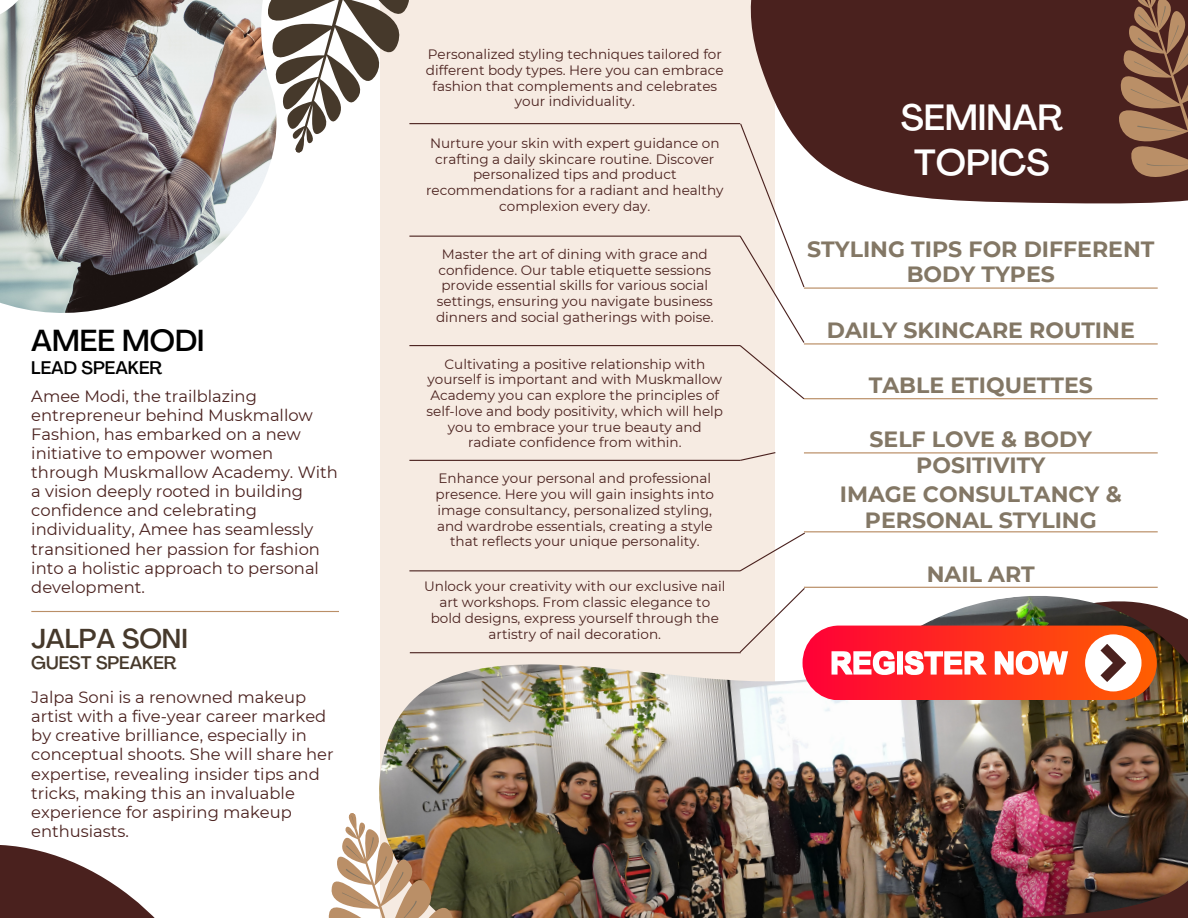
<style>
.page{position:relative;width:1188px;height:918px;background:#fff}
.page>*{position:absolute;margin:0;border:0;box-sizing:border-box;transform-origin:0 0}
.t1{font:500 36px "Agrandir";color:#fff}
.t2{font:500 30px "Agrandir";color:#000}
.t3{font:500 27px "Agrandir";color:#46392b}
.t4{font:700 22.05px/25.2px "Montserrat";color:#837765;text-align:center}
.t5{font:500 18px "Agrandir";color:#46392b}
.t6{font:500 18px "Agrandir";color:#000}
.t7{font:16.35px/19.2px "Montserrat";color:#4a211e}
.t8{font:13.65px/15.8px "Montserrat";color:#4a211e;text-align:center}
</style>
<div class="page">
<div style="left:380px;top:0;width:395px;height:918px;background:#f6ebe2"></div>
<svg style="left:0;top:845px;width:155px;height:73px;fill:#4a211e"></svg>
<img style="left:379px;top:586px;width:809px;height:332px">
<svg style="left:672px;top:0;width:486px;height:400px"></svg>
<hr style="left:31px;top:611px;width:308px;height:1px;background:#ba8f67">
<img style="left:0;top:0;width:273px;height:313px">
<svg style="left:328px;top:812px;width:209px;height:106px"></svg>
<svg style="left:1046px;top:0;width:142px;height:268px"></svg>
<svg style="left:188px;top:0;width:302px;height:154px"></svg>
<svg style="left:218px;top:0;width:222px;height:150px"></svg>
<hr style="left:804px;top:398px;width:354px;height:1px;background:#ba8f67">
<hr style="left:804px;top:452px;width:354px;height:2px;background:#ba8f67">
<hr style="left:804px;top:531px;width:354px;height:1px;background:#ba8f67">
<hr style="left:804px;top:287px;width:354px;height:2px;background:#ba8f67">
<hr style="left:804px;top:343px;width:354px;height:2px;background:#ba8f67">
<hr style="left:804px;top:587px;width:354px;height:1px;background:#ba8f67">
<hr style="left:409px;top:123px;width:331px;height:1px;background:#4a211e">
<hr style="left:409px;top:236px;width:331px;height:1px;background:#4a211e">
<hr style="left:409px;top:345px;width:331px;height:1px;background:#4a211e">
<hr style="left:409px;top:460px;width:331px;height:1px;background:#4a211e">
<hr style="left:409px;top:570px;width:331px;height:1px;background:#4a211e">
<svg style="left:739px;top:123px;width:67px;height:277px"></svg>
<svg style="left:739px;top:452px;width:37px;height:9px"></svg>
<svg style="left:739px;top:532px;width:67px;height:40px"></svg>
<svg style="left:739px;top:587px;width:67px;height:67px"></svg>
<hr style="left:410px;top:652px;width:331px;height:1px;background:#4a211e">
<div style="left:803px;top:626px;width:354px;height:74px;background:linear-gradient(to right,#ff0037,#fe6003);border-radius:37px"></div>
<div style="left:1085px;top:634px;width:57px;height:57px;background:#fff;border-radius:50%"></div>
<svg style="left:1100px;top:644px;width:26px;height:38px"></svg>
<svg style="left:832px;top:651px;width:236px;height:24px"></svg>
<p class="t2" style="left:31px;top:329px;width:175px">AMEE MODI</p>
<p class="t6" style="left:31px;top:360px;width:133px">LEAD SPEAKER</p>
<p class="t7" style="left:31px;top:386px;width:308px">Amee Modi, the trailblazing entrepreneur behind Muskmallow<br>Fashion, has embarked on a new initiative to empower women through Muskmallow Academy. With a vision deeply rooted in building confidence and celebrating individuality, Amee has seamlessly transitioned her passion for fashion into a holistic approach to personal development.</p>
<p class="t3" style="left:31px;top:627px;width:158px">JALPA SONI</p>
<p class="t5" style="left:31px;top:656px;width:147px">GUEST SPEAKER</p>
<p class="t7" style="left:31px;top:688px;width:304px">Jalpa Soni is a renowned makeup artist with a five-year career marked by creative brilliance, especially in conceptual shoots. She will share her expertise, revealing insider tips and tricks, making this an invaluable experience for aspiring makeup enthusiasts.</p>
<p class="t8" style="left:426px;top:46px;width:299px">Personalized styling techniques tailored for different body types. Here you can embrace fashion that complements and celebrates your individuality.</p>
<p class="t8" style="left:426px;top:135px;width:299px">Nurture your skin with expert guidance on crafting a daily skincare routine. Discover personalized tips and product recommendations for a radiant and healthy complexion every day.</p>
<p class="t8" style="left:436px;top:246px;width:279px">Master the art of dining with grace and confidence. Our table etiquette sessions provide essential skills for various social settings, ensuring you navigate business dinners and social gatherings with poise.</p>
<p class="t8" style="left:427px;top:356px;width:298px">Cultivating a positive relationship with yourself is important and with Muskmallow Academy you can explore the principles of self-love and body positivity, which will help you to embrace your true beauty and radiate confidence from within.</p>
<p class="t8" style="left:436px;top:471px;width:280px">Enhance your personal and professional presence. Here you will gain insights into image consultancy, personalized styling, and wardrobe essentials, creating a style that reflects your unique personality.</p>
<p class="t8" style="left:424px;top:578px;width:303px">Unlock your creativity with our exclusive nail art workshops. From classic elegance to bold designs, express yourself through the artistry of nail decoration.</p>
<p class="t1" style="left:901px;top:103px;width:164px">SEMINAR</p>
<p class="t1" style="left:914px;top:148px;width:137px">TOPICS</p>
<p class="t4" style="left:807px;top:237px;width:349px">STYLING TIPS FOR DIFFERENT<br>BODY TYPES</p>
<p class="t4" style="left:827px;top:318px;width:309px">DAILY SKINCARE ROUTINE</p>
<p class="t4" style="left:869px;top:373px;width:226px">TABLE ETIQUETTES</p>
<p class="t4" style="left:870px;top:427px;width:224px">SELF LOVE &amp; BODY<br>POSITIVITY</p>
<p class="t4" style="left:840px;top:482px;width:284px">IMAGE CONSULTANCY &amp;<br>PERSONAL STYLING</p>
<p class="t4" style="left:927px;top:561px;width:110px">NAIL ART</p>
</div>
